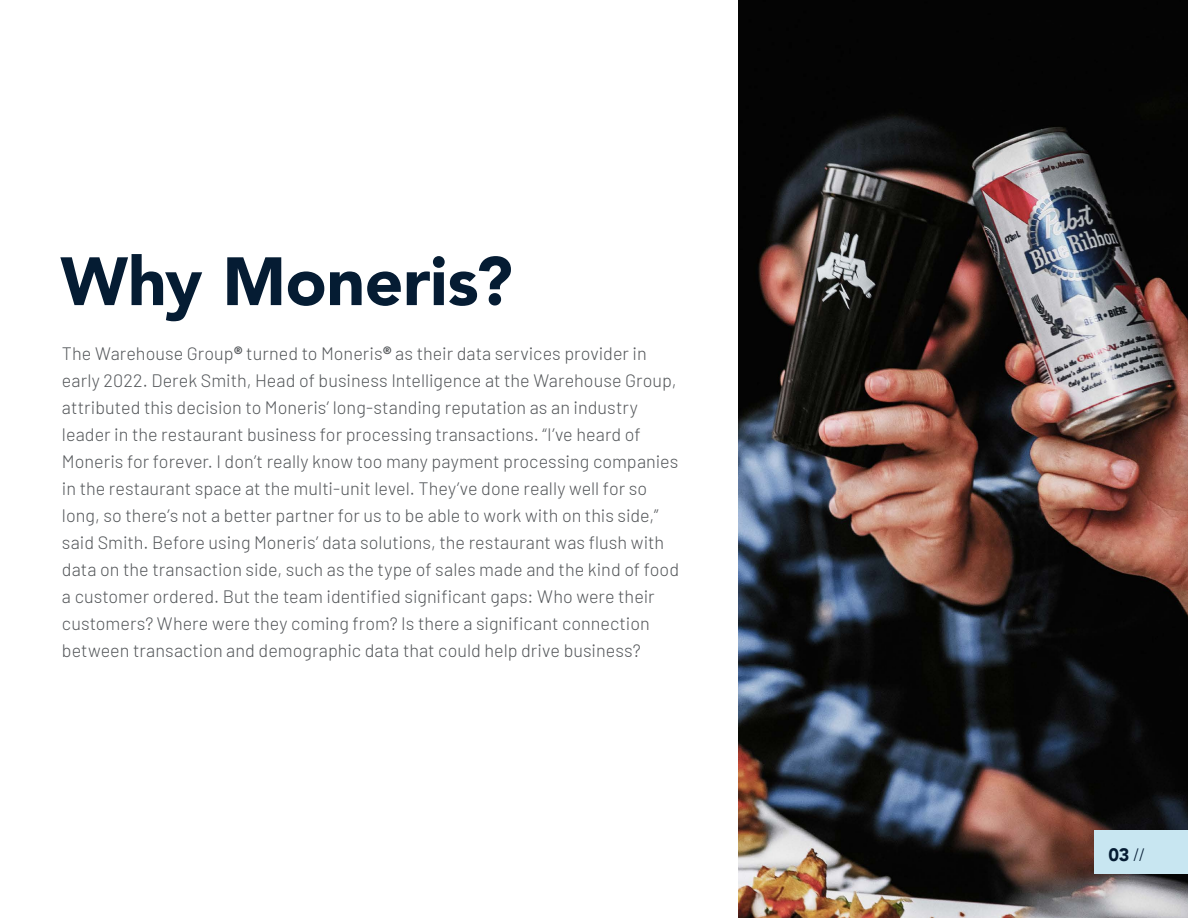
<style>
.page{position:relative;width:1188px;height:918px;background:#fff}
.page>*{position:absolute;margin:0;border:0;box-sizing:border-box;transform-origin:0 0}
.t1{font:900 67.5px "Avenir";letter-spacing:-.005em;color:#051c33}
.t2{font:300 18px/27px "Barlow";color:#54575a}
.t3{font:900 18px "Avenir";color:#051c33}
.s1{font-family:"Barlow";font-weight:300}
</style>
<div class="page">
<img style="left:739px;top:0;width:449px;height:918px">
<div style="left:1094px;top:831px;width:94px;height:43px;background:#c8e6f1"></div>
<h1 class="t1" style="left:60px;top:224px;width:454px">Why Moneris?</h1>
<p class="t2" style="left:62px;top:339px;width:619px">The Warehouse Group<sup>®</sup> turned to Moneris<sup>®</sup> as their data services provider in early 2022. Derek Smith, Head of business Intelligence at the Warehouse Group, attributed this decision to Moneris’ long-standing reputation as an industry leader in the restaurant business for processing transactions. “I’ve heard of Moneris for forever. I don’t really know too many payment processing companies in the restaurant space at the multi-unit level. They’ve done really well for so long, so there’s not a better partner for us to be able to work with on this side,” said Smith. Before using Moneris’ data solutions, the restaurant was flush with data on the transaction side, such as the type of sales made and the kind of food a customer ordered. But the team identified significant gaps: Who were their customers? Where were they coming from? Is there a significant connection between transaction and demographic data that could help drive business?</p>
<p class="t3" style="left:1108px;top:840px;width:39px">03 <span class="s1">//</span></p>
</div>
